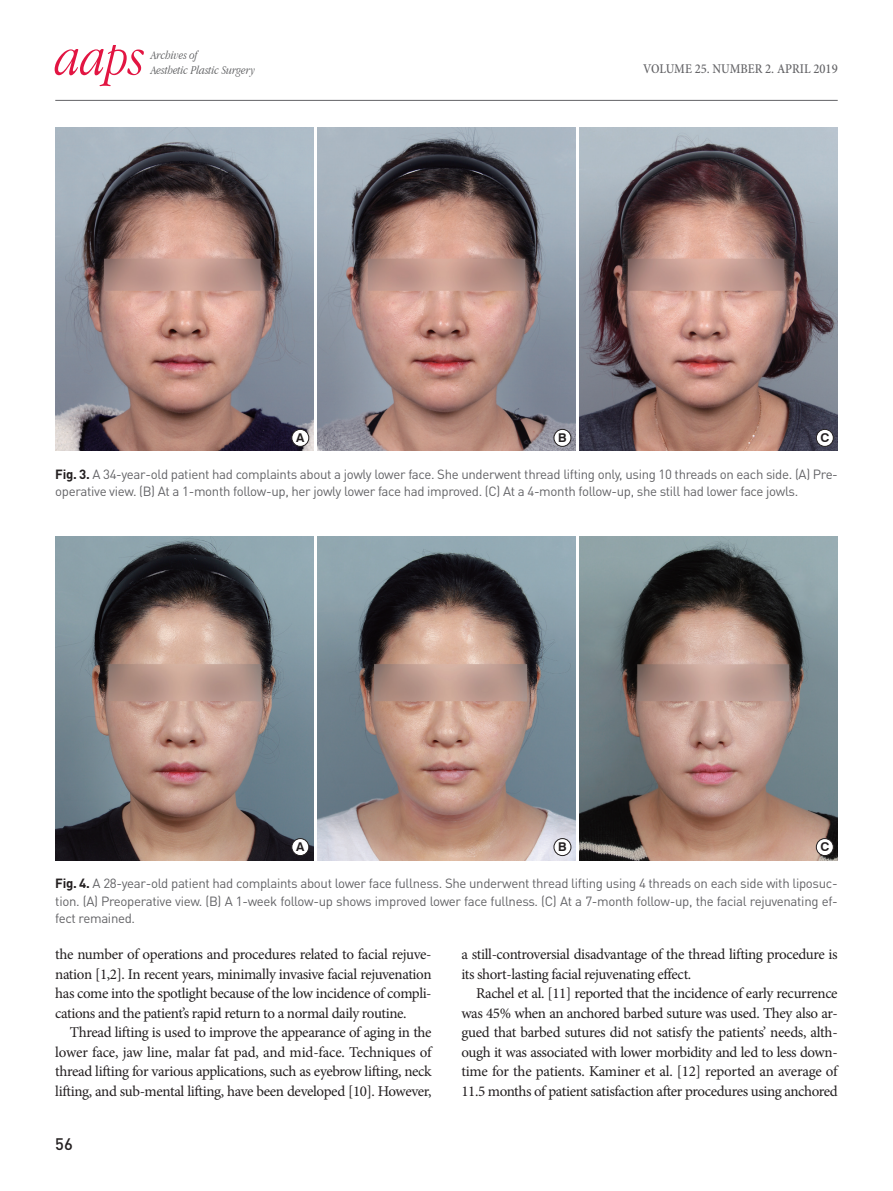
<style>
.page{position:relative;width:893px;height:1191px;background:#fff}
.page>*{position:absolute;margin:0;border:0;box-sizing:border-box;transform-origin:0 0}
.t1{font:italic 300 54px "Apple Garamond";color:#e21542}
.t2{font:500 16.5px "DIN Pro";color:#231f20}
.본문{font:15px/19.5px "Minion Pro";letter-spacing:-.025em;color:#231f20;text-align:justify}
.t3{font:500 condensed 13.5px "Minion Pro";color:#636366}
.표제목그림설명{font:13.2px/17.1px "DIN Pro";letter-spacing:-.025em;color:#636366}
.t4{font:italic 300 12.45px/15px "Apple Garamond";color:#57585a}
.t5{font:700 12.15px "Swiss 721 BT";color:#231f20}
.s1{font-weight:700;color:#231f20}
</style>
<div class="page">
<hr style="left:55px;top:100px;width:783px;height:1px;background:#636366">
<img style="left:580px;top:128px;width:258px;height:323px">
<img style="left:318px;top:128px;width:257px;height:323px">
<img style="left:55px;top:128px;width:258px;height:323px">
<div style="left:292px;top:429px;width:17px;height:17px;background:#fff;border-radius:50%"></div>
<div style="left:292px;top:429px;width:17px;height:17px;border:1px solid #231f20;border-radius:50%"></div>
<div style="left:554px;top:429px;width:17px;height:17px;background:#fff;border-radius:50%"></div>
<div style="left:554px;top:429px;width:17px;height:17px;border:1px solid #231f20;border-radius:50%"></div>
<div style="left:816px;top:429px;width:17px;height:17px;background:#fff;border-radius:50%"></div>
<div style="left:816px;top:429px;width:17px;height:17px;border:1px solid #231f20;border-radius:50%"></div>
<img style="left:580px;top:537px;width:258px;height:323px">
<img style="left:318px;top:537px;width:257px;height:323px">
<img style="left:55px;top:537px;width:258px;height:323px">
<div style="left:292px;top:838px;width:17px;height:17px;background:#fff;border-radius:50%"></div>
<div style="left:292px;top:838px;width:17px;height:18px;border:1px solid #231f20;border-radius:50%"></div>
<div style="left:554px;top:838px;width:17px;height:17px;background:#fff;border-radius:50%"></div>
<div style="left:554px;top:838px;width:17px;height:18px;border:1px solid #231f20;border-radius:50%"></div>
<div style="left:816px;top:838px;width:17px;height:17px;background:#fff;border-radius:50%"></div>
<div style="left:816px;top:838px;width:17px;height:18px;border:1px solid #231f20;border-radius:50%"></div>
<h1 class="t1" style="left:55px;top:25px;width:91px">aaps</h1>
<p class="t4" style="left:151px;top:47px;width:106px">Archives of<br>Aesthetic Plastic Surgery</p>
<p class="t3" style="left:643px;top:60px;width:196px">VOLUME 25. NUMBER 2. APRIL 2019</p>
<p class="t5" style="left:296px;top:430px;width:10px">A</p>
<p class="t5" style="left:558px;top:430px;width:10px">B</p>
<p class="t5" style="left:820px;top:430px;width:10px">C</p>
<p class="표제목그림설명" style="left:55px;top:465px;width:784px"><span class="s1">Fig. 3.</span> A 34-year-old patient had complaints about a jowly lower face. She underwent thread lifting only, using 10 threads on each side. (A) Pre&shy;operative view. (B) At a 1-month follow-up, her jowly lower face had improved. (C) At a 4-month follow-up, she still had lower face jowls.</p>
<p class="t5" style="left:296px;top:839px;width:10px">A</p>
<p class="t5" style="left:558px;top:839px;width:10px">B</p>
<p class="t5" style="left:820px;top:839px;width:10px">C</p>
<p class="표제목그림설명" style="left:55px;top:874px;width:784px;text-align:justify"><span class="s1">Fig. 4.</span> A 28-year-old patient had complaints about lower face fullness. She underwent thread lifting using 4 threads on each side with liposuc&shy;tion. (A) Preoperative view. (B) A 1-week follow-up shows improved lower face fullness. (C) At a 7-month follow-up, the facial rejuvenating ef&shy;fect remained.</p>
<p class="본문" style="left:55px;top:944px;width:378px">the number of operations and procedures related to facial rejuve&shy;nation [1,2]. In recent years, minimally invasive facial rejuvenation has come into the spotlight because of the low incidence of compli&shy;cations and the patient’s rapid return to a normal daily routine.</p>
<p class="본문" style="left:55px;top:1022px;width:378px;text-indent:15px">Thread lifting is used to improve the appearance of aging in the lower face, jaw line, malar fat pad, and mid-face. Techniques of thread lifting for various applications, such as eyebrow lifting, neck lifting, and sub-mental lifting, have been developed [10]. However,</p>
<p class="t2" style="left:55px;top:1132px;width:19px">56</p>
<p class="본문" style="left:461px;top:944px;width:378px">a still-controversial disadvantage of the thread lifting procedure is its short-lasting facial rejuvenating effect.</p>
<p class="본문" style="left:461px;top:983px;width:378px;text-indent:15px">Rachel et al. [11] reported that the incidence of early recurrence was 45% when an anchored barbed suture was used. They also ar&shy;gued that barbed sutures did not satisfy the patients’ needs, alth&shy;ough it was associated with lower morbidity and led to less down&shy;time for the patients. Kaminer et al. [12] reported an average of 11.5 months of patient satisfaction after procedures using anchored</p>
</div>
